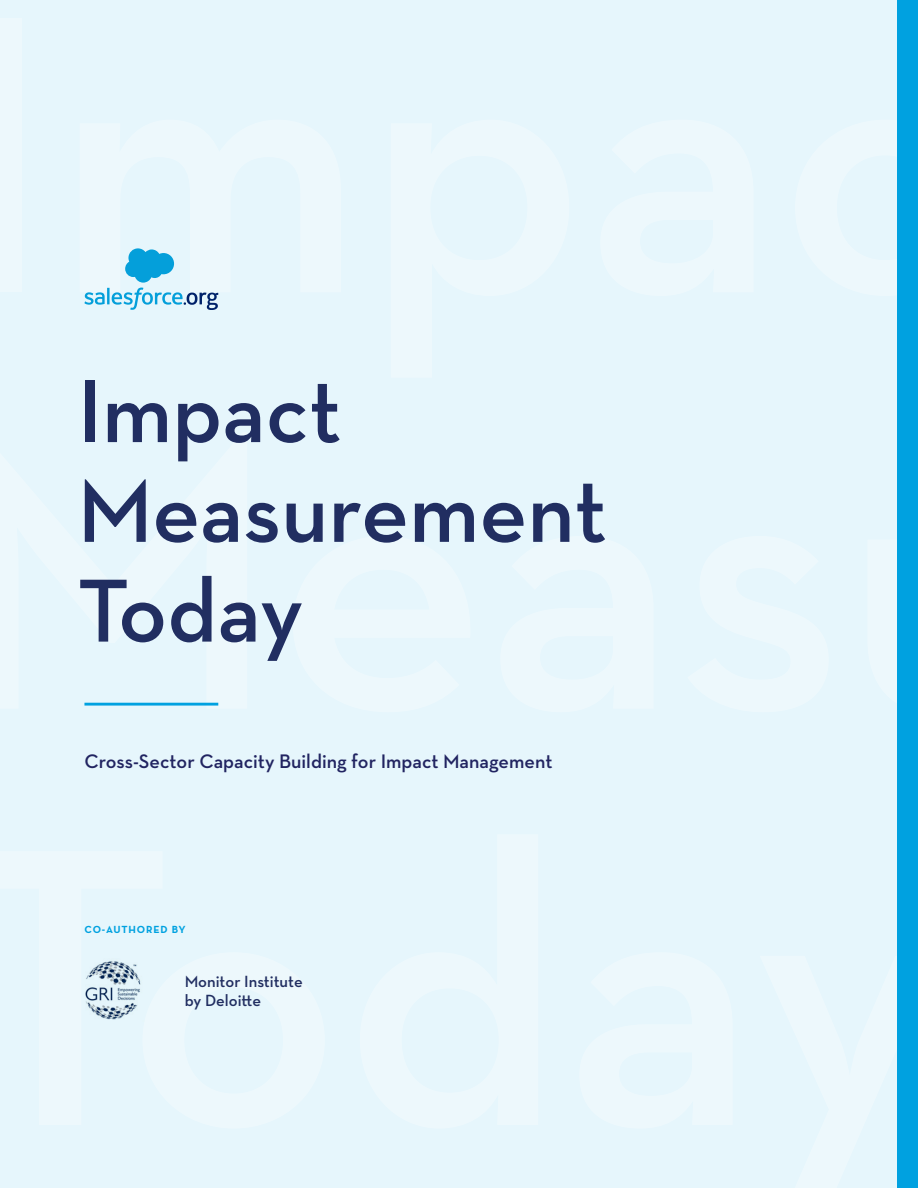
<style>
.page{position:relative;width:918px;height:1188px;background:#e6f6fc}
.page>*{position:absolute;margin:0;border:0;box-sizing:border-box;transform-origin:0 0}
.t1{font:600 91.05px/99.8px "Neutraface Text";color:#212e61}
.t2{font:600 19.95px "Neutraface Text";color:#212461}
.t3{font:600 16.5px/19.2px "Neutraface Text";color:#212e61}
.t4{font:700 10.5px "Neutraface Text";letter-spacing:.08em;color:#00a1e0}
</style>
<div class="page">
<div style="left:897px;top:0;width:21px;height:1188px;background:#00a1e0"></div>
<svg style="left:84px;top:292px;width:21px;height:13px"></svg>
<hr style="left:107px;top:288px;width:3px;height:16px;background:#049fda">
<svg style="left:112px;top:248px;width:106px;height:62px"></svg>
<hr style="left:84px;top:703px;width:134px;height:3px;background:#00a1e0">
<img style="left:85px;top:961px;width:56px;height:59px">
<h1 class="t1" style="left:77px;top:360px;width:531px">Impact<br>Measurement<br>Today</h1>
<p class="t2" style="left:84px;top:748px;width:470px">Cross-Sector Capacity Building for Impact Management</p>
<p class="t4" style="left:84px;top:922px;width:103px">CO-AUTHORED BY</p>
<p class="t3" style="left:185px;top:971px;width:120px">Monitor Institute by Deloitte</p>
</div>
